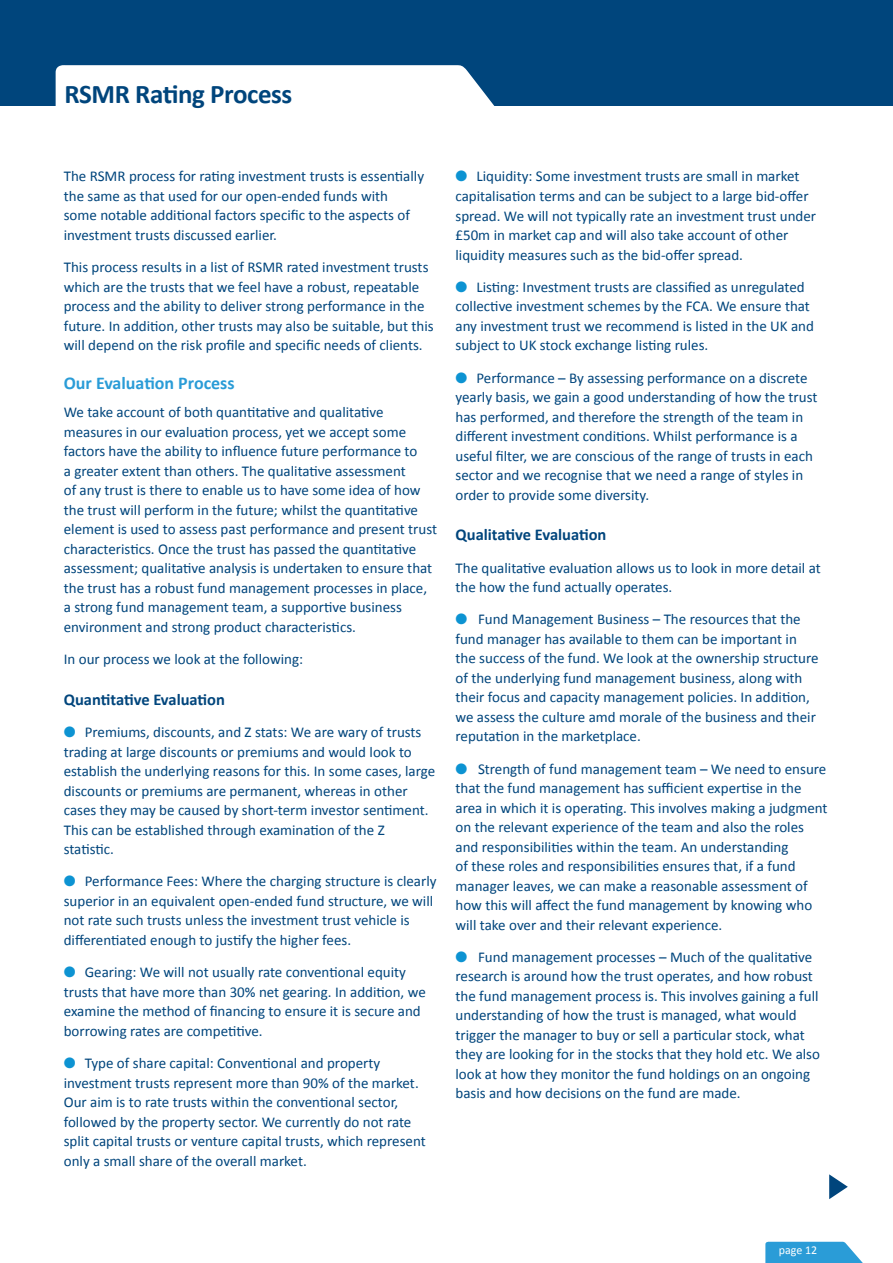
<style>
.page{position:relative;width:893px;height:1263px;background:#fff}
.page>*{position:absolute;margin:0;border:0;box-sizing:border-box;transform-origin:0 0}
.t1{font:700 27px "Calibri";letter-spacing:-.015em;color:#00457c}
.t2{font:700 18px "Calibri";color:#2a9cd7}
.t3{font:700 16.5px "Calibri";color:#00457c}
.t4{font:15px/19.5px "Calibri";color:#00457c}
.t5{font:12px "Calibri";color:#fff}
.s1{color:#0d93d2}
</style>
<div class="page">
<div style="left:0;top:0;width:893px;height:106px;background:#00457c"></div>
<div style="left:56px;top:65px;width:439px;height:41px;background:#fff"></div>
<svg style="left:829px;top:1174px;width:19px;height:25px"></svg>
<svg style="left:765px;top:1241px;width:98px;height:22px;background:#46a9dc"></svg>
<h1 class="t1" style="left:65px;top:77px;width:229px">RSMR Rating Process</h1>
<p class="t4" style="left:64px;top:167px;width:362px">The RSMR process for rating investment trusts is essentially the same as that used for our open-ended funds with some notable additional factors specific to the aspects of investment trusts discussed earlier.</p>
<p class="t4" style="left:64px;top:257px;width:371px">This process results in a list of RSMR rated investment trusts which are the trusts that we feel have a robust, repeatable process and the ability to deliver strong performance in the future. In addition, other trusts may also be suitable, but this will depend on the risk profile and specific needs of clients.</p>
<p class="t2" style="left:64px;top:372px;width:172px">Our Evaluation Process</p>
<p class="t4" style="left:64px;top:403px;width:375px">We take account of both quantitative and qualitative measures in our evaluation process, yet we accept some factors have the ability to influence future performance to<br>a greater extent than others. The qualitative assessment<br>of any trust is there to enable us to have some idea of how the trust will perform in the future; whilst the quantitative element is used to assess past performance and present trust characteristics. Once the trust has passed the quantitative assessment; qualitative analysis is undertaken to ensure that the trust has a robust fund management processes in place, a strong fund management team, a supportive business environment and strong product characteristics.</p>
<p class="t4" style="left:64px;top:649px;width:241px">In our process we look at the following:</p>
<p class="t3" style="left:64px;top:689px;width:163px">Quantitative Evaluation</p>
<p class="t4" style="left:64px;top:722px;width:373px"><span class="s1">●</span> Premiums, discounts, and Z stats: We are wary of trusts trading at large discounts or premiums and would look to establish the underlying reasons for this. In some cases, large discounts or premiums are permanent, whereas in other cases they may be caused by short-term investor sentiment.<br>This can be established through examination of the Z statistic.</p>
<p class="t4" style="left:64px;top:872px;width:374px"><span class="s1">●</span> Performance Fees: Where the charging structure is clearly superior in an equivalent open-ended fund structure, we will not rate such trusts unless the investment trust vehicle is differentiated enough to justify the higher fees.</p>
<p class="t4" style="left:64px;top:962px;width:364px"><span class="s1">●</span> Gearing: We will not usually rate conventional equity trusts that have more than 30% net gearing. In addition, we examine the method of financing to ensure it is secure and borrowing rates are competitive.</p>
<p class="t4" style="left:64px;top:1053px;width:363px"><span class="s1">●</span> Type of share capital: Conventional and property investment trusts represent more than 90% of the market.<br>Our aim is to rate trusts within the conventional sector, followed by the property sector. We currently do not rate split capital trusts or venture capital trusts, which represent only a small share of the overall market.</p>
<p class="t4" style="left:455px;top:167px;width:362px"><span class="s1">●</span> Liquidity: Some investment trusts are small in market capitalisation terms and can be subject to a large bid-offer spread. We will not typically rate an investment trust under £50m in market cap and will also take account of other liquidity measures such as the bid-offer spread.</p>
<p class="t4" style="left:455px;top:277px;width:360px"><span class="s1">●</span> Listing: Investment trusts are classified as unregulated collective investment schemes by the FCA. We ensure that any investment trust we recommend is listed in the UK and subject to UK stock exchange listing rules.</p>
<p class="t4" style="left:455px;top:368px;width:363px"><span class="s1">●</span> Performance – By assessing performance on a discrete yearly basis, we gain a good understanding of how the trust has performed, and therefore the strength of the team in different investment conditions. Whilst performance is a useful filter, we are conscious of the range of trusts in each sector and we recognise that we need a range of styles in order to provide some diversity.</p>
<p class="t3" style="left:455px;top:524px;width:152px">Qualitative Evaluation</p>
<p class="t4" style="left:455px;top:558px;width:367px">The qualitative evaluation allows us to look in more detail at the how the fund actually operates.</p>
<p class="t4" style="left:455px;top:610px;width:365px"><span class="s1">●</span> Fund Management Business – The resources that the fund manager has available to them can be important in the success of the fund. We look at the ownership structure of the underlying fund management business, along with their focus and capacity management policies. In addition, we assess the culture amd morale of the business and their reputation in the marketplace.</p>
<p class="t4" style="left:455px;top:759px;width:374px"><span class="s1">●</span> Strength of fund management team – We need to ensure that the fund management has sufficient expertise in the area in which it is operating. This involves making a judgment on the relevant experience of the team and also the roles and responsibilities within the team. An understanding<br>of these roles and responsibilities ensures that, if a fund manager leaves, we can make a reasonable assessment of how this will affect the fund management by knowing who will take over and their relevant experience.</p>
<p class="t4" style="left:455px;top:947px;width:366px"><span class="s1">●</span> Fund management processes – Much of the qualitative research is around how the trust operates, and how robust the fund management process is. This involves gaining a full understanding of how the trust is managed, what would trigger the manager to buy or sell a particular stock, what they are looking for in the stocks that they hold etc. We also look at how they monitor the fund holdings on an ongoing basis and how decisions on the fund are made.</p>
<p class="t5" style="left:779px;top:1243px;width:40px">page 12</p>
</div>
